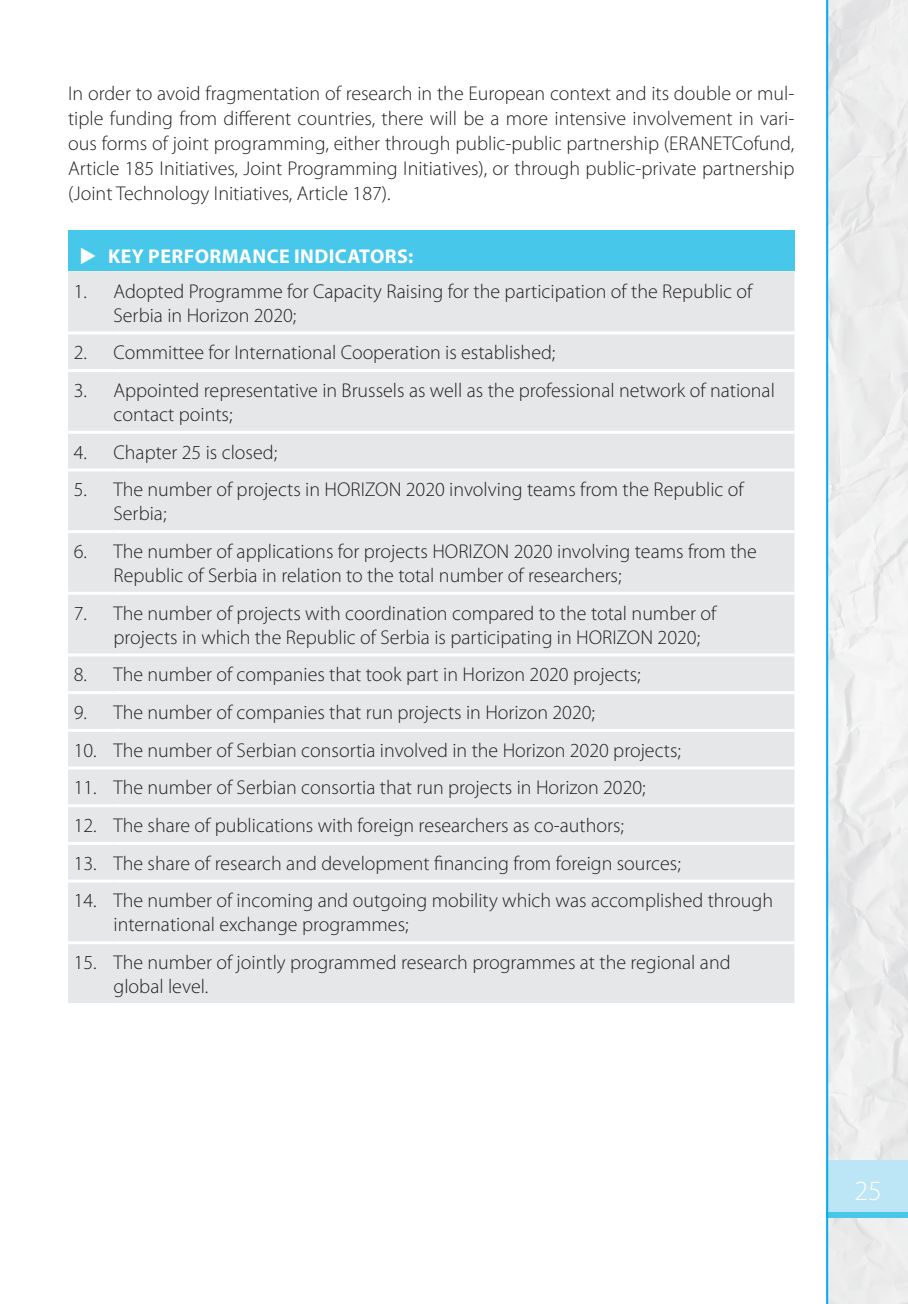
<style>
.page{position:relative;width:908px;height:1304px;background:#fff}
.page>*{position:absolute;margin:0;border:0;box-sizing:border-box;transform-origin:0 0}
.t1{font:300 28px "Myriad Pro";color:#fff}
.t2{font:300 20px/24px "Myriad Pro";color:#231f20}
.t3{font:700 20px "Myriad Pro";letter-spacing:.02em;color:#fff}
</style>
<div class="page">
<img style="left:827px;top:0;width:80px;height:1304px">
<div style="left:825px;top:1161px;width:82px;height:57px;background:#bce5f6"></div>
<div style="left:825px;top:1212px;width:82px;height:6px;background:#47c7ea"></div>
<hr style="left:825px;top:0;width:2px;height:1304px;background:#00aeef">
<div style="left:68px;top:231px;width:726px;height:40px;background:#47c7ea"></div>
<div style="left:68px;top:271px;width:726px;height:732px;background:#e6e7e9"></div>
<hr style="left:68px;top:331px;width:45px;height:3px;background:#fff">
<hr style="left:113px;top:331px;width:681px;height:3px;background:#fff">
<hr style="left:68px;top:369px;width:45px;height:3px;background:#fff">
<hr style="left:113px;top:369px;width:681px;height:3px;background:#fff">
<hr style="left:68px;top:431px;width:45px;height:3px;background:#fff">
<hr style="left:113px;top:431px;width:681px;height:3px;background:#fff">
<hr style="left:68px;top:468px;width:45px;height:3px;background:#fff">
<hr style="left:113px;top:468px;width:681px;height:3px;background:#fff">
<hr style="left:68px;top:530px;width:45px;height:3px;background:#fff">
<hr style="left:113px;top:530px;width:681px;height:3px;background:#fff">
<hr style="left:68px;top:592px;width:45px;height:3px;background:#fff">
<hr style="left:113px;top:592px;width:681px;height:3px;background:#fff">
<hr style="left:68px;top:653px;width:45px;height:3px;background:#fff">
<hr style="left:113px;top:653px;width:681px;height:3px;background:#fff">
<hr style="left:68px;top:691px;width:45px;height:3px;background:#fff">
<hr style="left:113px;top:691px;width:681px;height:3px;background:#fff">
<hr style="left:68px;top:729px;width:45px;height:3px;background:#fff">
<hr style="left:113px;top:729px;width:681px;height:3px;background:#fff">
<hr style="left:68px;top:767px;width:45px;height:3px;background:#fff">
<hr style="left:113px;top:767px;width:681px;height:3px;background:#fff">
<hr style="left:68px;top:804px;width:45px;height:3px;background:#fff">
<hr style="left:113px;top:804px;width:681px;height:3px;background:#fff">
<hr style="left:68px;top:842px;width:45px;height:3px;background:#fff">
<hr style="left:113px;top:842px;width:681px;height:3px;background:#fff">
<hr style="left:68px;top:880px;width:45px;height:3px;background:#fff">
<hr style="left:113px;top:880px;width:681px;height:3px;background:#fff">
<hr style="left:68px;top:941px;width:45px;height:3px;background:#fff">
<hr style="left:113px;top:941px;width:681px;height:3px;background:#fff">
<p class="t2" style="left:68px;top:81px;width:727px;line-height:25px;text-align:justify">In order to avoid fragmentation of research in the European context and its double or mul&shy;tiple funding from different countries, there will be a more intensive involvement in vari&shy;ous forms of joint programming, either through public-public partnership (ERANETCofund, Article 185 Initiatives, Joint Programming Initiatives), or through public-private partnership (Joint Technology Initiatives, Article 187).</p>
<p class="t3" style="left:108px;top:243px;width:307px">KEY PERFORMANCE INDICATORS:</p>
<p class="t2" style="left:113px;top:279px;width:640px;text-indent:-40px">1. Adopted Programme for Capacity Raising for the participation of the Republic of<br>Serbia in Horizon 2020;</p>
<p class="t2" style="left:74px;top:340px;width:483px">2. Committee for International Cooperation is established;</p>
<p class="t2" style="left:113px;top:378px;width:662px;text-indent:-40px">3. Appointed representative in Brussels as well as the professional network of national contact points;</p>
<p class="t2" style="left:74px;top:440px;width:205px">4. Chapter 25 is closed;</p>
<p class="t2" style="left:113px;top:477px;width:631px;text-indent:-40px">5. The number of projects in HORIZON 2020 involving teams from the Republic of<br>Serbia;</p>
<p class="t2" style="left:113px;top:539px;width:644px;text-indent:-40px">6. The number of applications for projects HORIZON 2020 involving teams from the<br>Republic of Serbia in relation to the total number of researchers;</p>
<p class="t2" style="left:113px;top:601px;width:604px;text-indent:-40px">7. The number of projects with coordination compared to the total number of projects in which the Republic of Serbia is participating in HORIZON 2020;</p>
<p class="t2" style="left:74px;top:662px;width:568px">8. The number of companies that took part in Horizon 2020 projects;</p>
<p class="t2" style="left:74px;top:700px;width:522px">9. The number of companies that run projects in Horizon 2020;</p>
<p class="t2" style="left:74px;top:738px;width:608px">10. The number of Serbian consortia involved in the Horizon 2020 projects;</p>
<p class="t2" style="left:74px;top:776px;width:573px">11. The number of Serbian consortia that run projects in Horizon 2020;</p>
<p class="t2" style="left:74px;top:813px;width:551px">12. The share of publications with foreign researchers as co-authors;</p>
<p class="t2" style="left:74px;top:851px;width:608px">13. The share of research and development financing from foreign sources;</p>
<p class="t2" style="left:113px;top:889px;width:661px;text-indent:-40px">14. The number of incoming and outgoing mobility which was accomplished through international exchange programmes;</p>
<p class="t2" style="left:113px;top:950px;width:618px;text-indent:-40px">15. The number of jointly programmed research programmes at the regional and global level.</p>
<h1 class="t1" style="left:854px;top:1173px;width:29px">25</h1>
</div>
